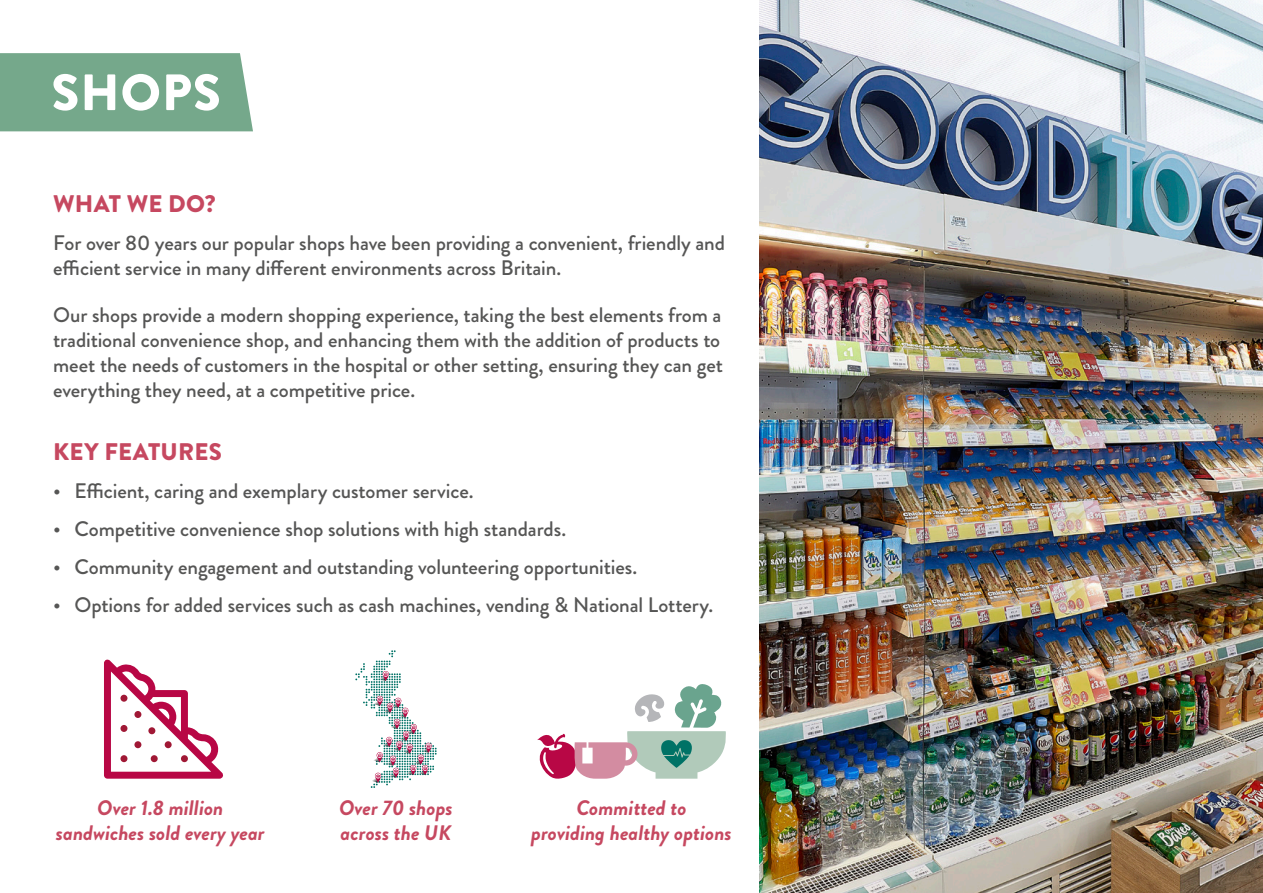
<style>
.page{position:relative;width:1263px;height:893px;background:#fff}
.page>*{position:absolute;margin:0;border:0;box-sizing:border-box;transform-origin:0 0}
.t1{font:900 51px "Brandon Grotesque";letter-spacing:.02em;color:#fff}
.t2{font:900 24px "Brandon Grotesque";letter-spacing:.01em;color:#c64860}
.t3{font:500 21px/25.2px "Brandon Grotesque";letter-spacing:-.005em;color:#565655}
.t4{font:italic 700 21px/25.2px "Brandon Grotesque";color:#c64860;text-align:center}
</style>
<div class="page">
<div style="left:0;top:53px;width:253px;height:78px;background:#75a88b"></div>
<svg style="left:104px;top:659px;width:119px;height:120px"></svg>
<div style="left:120px;top:695px;width:7px;height:7px;background:#a01835;border-radius:50%"></div>
<div style="left:120px;top:725px;width:7px;height:7px;background:#a01835;border-radius:50%"></div>
<div style="left:120px;top:755px;width:7px;height:7px;background:#a01835;border-radius:50%"></div>
<div style="left:181px;top:755px;width:7px;height:7px;background:#a01835;border-radius:50%"></div>
<div style="left:151px;top:755px;width:7px;height:7px;background:#a01835;border-radius:50%"></div>
<div style="left:134px;top:741px;width:7px;height:7px;background:#a01835;border-radius:50%"></div>
<div style="left:134px;top:711px;width:7px;height:7px;background:#a01835;border-radius:50%"></div>
<div style="left:148px;top:727px;width:7px;height:7px;background:#a01835;border-radius:50%"></div>
<div style="left:165px;top:741px;width:7px;height:7px;background:#a01835;border-radius:50%"></div>
<img style="left:760px;top:0;width:503px;height:893px">
<svg style="left:537px;top:684px;width:189px;height:95px"></svg>
<svg style="left:355px;top:650px;width:82px;height:138px"></svg>
<h1 class="t1" style="left:51px;top:56px;width:171px">SHOPS</h1>
<p class="t2" style="left:53px;top:187px;width:164px">WHAT WE DO?</p>
<p class="t3" style="left:53px;top:230px;width:673px">For over 80 years our popular shops have been providing a convenient, friendly and efficient service in many different environments across Britain.</p>
<p class="t3" style="left:53px;top:302px;width:671px">Our shops provide a modern shopping experience, taking the best elements from a traditional convenience shop, and enhancing them with the addition of products to meet the needs of customers in the hospital or other setting, ensuring they can get everything they need, at a competitive price.</p>
<p class="t2" style="left:53px;top:435px;width:170px">KEY FEATURES</p>
<p class="t3" style="left:53px;top:478px;width:422px">• Efficient, caring and exemplary customer service.</p>
<p class="t3" style="left:53px;top:516px;width:515px">• Competitive convenience shop solutions with high standards.</p>
<p class="t3" style="left:53px;top:554px;width:586px">• Community engagement and outstanding volunteering opportunities.</p>
<p class="t3" style="left:53px;top:592px;width:661px">• Options for added services such as cash machines, vending &amp; National Lottery.</p>
<p class="t4" style="left:56px;top:795px;width:210px">Over 1.8 million sandwiches sold every year</p>
<p class="t4" style="left:531px;top:795px;width:202px">Committed to<br>providing healthy options</p>
<p class="t4" style="left:339px;top:795px;width:115px;text-align:left">Over 70 shops across the UK</p>
</div>
